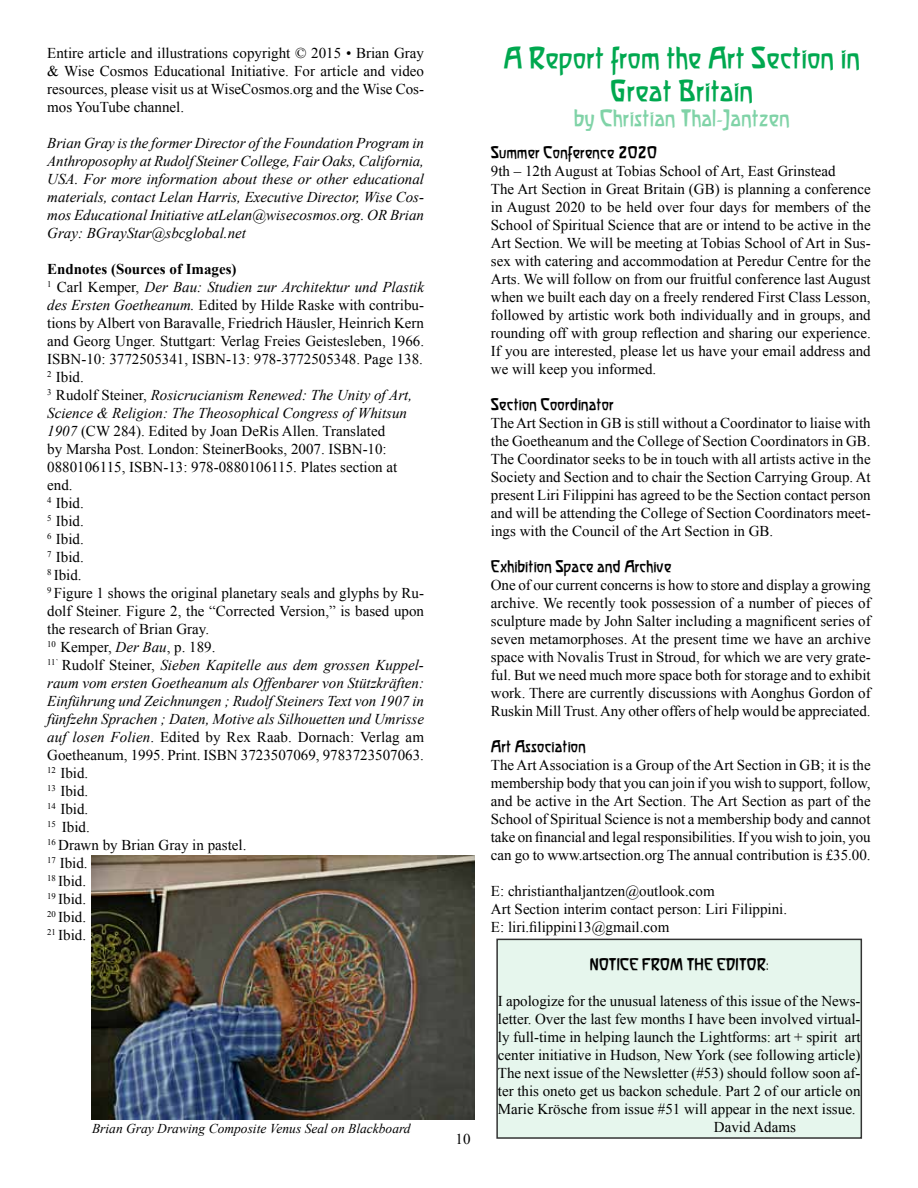
<style>
.page{position:relative;width:918px;height:1188px;background:#fff}
.page>*{position:absolute;margin:0;border:0;box-sizing:border-box;transform-origin:0 0}
.t1{font:700 27px/32.4px "Sagittar Tall";color:#00a84f;text-align:center}
.t2{font:700 21px "Sagittar Tall";color:#80d3a7}
.t3{font:15px/18px "Times New Roman";color:#000;text-align:justify}
.t4{font:italic 15px/18px "Times New Roman";color:#000;text-align:justify}
.t5{font:700 15px "Sagittar Tall";color:#000}
.t6{font:italic 13.5px "Times New Roman";color:#000}
.s1{font-weight:700}
.s2{font-style:italic}
</style>
<div class="page">
<img style="left:92px;top:855px;width:383px;height:264px">
<div style="left:497px;top:939px;width:364px;height:199px;background:#e6f6ed"></div>
<div style="left:496px;top:939px;width:366px;height:200px;border:2px solid #333"></div>
<p class="t3" style="left:47px;top:43px;width:378px">Entire article and illustrations copyright © 2015 • Brian Gray &amp; Wise Cosmos Educational Initiative. For article and video resources, please visit us at WiseCosmos.org and the Wise Cos&shy;mos YouTube channel.</p>
<p class="t4" style="left:47px;top:133px;width:378px">Brian Gray is the former Director of the Foundation Program in Anthroposophy at Rudolf Steiner College, Fair Oaks, California, USA. For more information about these or other educational materials, contact Lelan Harris, Executive Director, Wise Cos&shy;mos Educational Initiative atLelan@wisecosmos.org. OR Brian Gray: BGrayStar@sbcglobal.net</p>
<p class="t3" style="left:47px;top:259px;width:378px;text-align:left"><span class="s1">Endnotes (Sources of Images)<br></span><sup>1</sup> Carl Kemper, <span class="s2">Der Bau: Studien zur Architektur und Plastik des Ersten Goetheanum.</span> Edited by Hilde Raske with contribu&shy;tions by Albert von Baravalle, Friedrich Häusler, Heinrich Kern and Georg Unger. Stuttgart: Verlag Freies Geistesleben, 1966.<br>ISBN-10: 3772505341, ISBN-13: 978-3772505348. Page 138.<br><sup>2</sup> Ibid.<br><sup>3</sup> Rudolf Steiner, <span class="s2">Rosicrucianism Renewed: The Unity of Art, Science &amp; Religion: The Theosophical Congress of Whitsun 1907</span> (CW 284). Edited by Joan DeRis Allen. Translated<br>by Marsha Post. London: SteinerBooks, 2007. ISBN-10:<br>0880106115, ISBN-13: 978-0880106115. Plates section at end.<br><sup>4</sup> Ibid.<br><sup>5</sup> Ibid.<br><sup>6</sup> Ibid.<br><sup>7</sup> Ibid.<br><sup>8</sup> Ibid.<br><sup>9</sup> Figure 1 shows the original planetary seals and glyphs by Ru&shy;dolf Steiner. Figure 2, the “Corrected Version,” is based upon the research of Brian Gray.<br><sup>10</sup> Kemper, <span class="s2">Der Bau</span>, p. 189.<br><sup>11`</sup> Rudolf Steiner, <span class="s2">Sieben Kapitelle aus dem grossen Kuppel&shy;raum vom ersten Goetheanum als Offenbarer von Stützkräften:<br>Einführung und Zeichnungen ; Rudolf Steiners Text von 1907 in fünfzehn Sprachen ; Daten, Motive als Silhouetten und Umrisse auf losen Folien</span>. Edited by Rex Raab. Dornach: Verlag am Goetheanum, 1995. Print. ISBN 3723507069, 9783723507063.<br><sup>12</sup> Ibid.<br><sup>13</sup> Ibid.<br><sup>14</sup> Ibid.<br><sup>15</sup> Ibid.<br><sup>16</sup> Drawn by Brian Gray in pastel.<br><sup>17</sup> Ibid.<br><sup>18</sup> Ibid.<br><sup>19</sup> Ibid.<br><sup>20</sup> Ibid.<br><sup>21</sup> Ibid.</p>
<p class="t6" style="left:92px;top:1119px;width:320px">Brian Gray Drawing Composite Venus Seal on Blackboard</p>
<p class="t3" style="left:456px;top:1130px;width:16px">10</p>
<h1 class="t1" style="left:504px;top:43px;width:358px">A Report from the Art Section in<br>Great Britain</h1>
<h2 class="t2" style="left:574px;top:106px;width:218px">by Christian Thal-Jantzen</h2>
<p class="t5" style="left:491px;top:144px;width:167px">Summer Conference 2020</p>
<p class="t3" style="left:491px;top:162px;width:381px;text-align:left">9th – 12th August at Tobias School of Art, East Grinstead<br>The Art Section in Great Britain (GB) is planning a conference in August 2020 to be held over four days for members of the School of Spiritual Science that are or intend to be active in the Art Section. We will be meeting at Tobias School of Art in Sus&shy;sex with catering and accommodation at Peredur Centre for the Arts. We will follow on from our fruitful conference last August when we built each day on a freely rendered First Class Lesson, followed by artistic work both individually and in groups, and rounding off with group reflection and sharing our experience.<br>If you are interested, please let us have your email address and we will keep you informed.</p>
<p class="t5" style="left:491px;top:396px;width:125px">Section Coordinator</p>
<p class="t3" style="left:491px;top:414px;width:381px">The Art Section in GB is still without a Coordinator to liaise with the Goetheanum and the College of Section Coordinators in GB.<br>The Coordinator seeks to be in touch with all artists active in the Society and Section and to chair the Section Carrying Group. At present Liri Filippini has agreed to be the Section contact person and will be attending the College of Section Coordinators meet&shy;ings with the Council of the Art Section in GB.</p>
<p class="t5" style="left:491px;top:558px;width:182px">Exhibition Space and Archive</p>
<p class="t3" style="left:491px;top:576px;width:381px">One of our current concerns is how to store and display a growing archive. We recently took possession of a number of pieces of sculpture made by John Salter including a magnificent series of seven metamorphoses. At the present time we have an archive space with Novalis Trust in Stroud, for which we are very grate&shy;ful. But we need much more space both for storage and to exhibit work. There are currently discussions with Aonghus Gordon of Ruskin Mill Trust. Any other offers of help would be appreciated.</p>
<p class="t5" style="left:491px;top:738px;width:97px">Art Association</p>
<p class="t3" style="left:491px;top:756px;width:381px">The Art Association is a Group of the Art Section in GB; it is the membership body that you can join if you wish to support, follow, and be active in the Art Section. The Art Section as part of the School of Spiritual Science is not a membership body and cannot take on financial and legal responsibilities. If you wish to join, you can go to www.artsection.org The annual contribution is £35.00.</p>
<p class="t3" style="left:491px;top:882px;width:298px;text-align:left">E: christianthaljantzen@outlook.com<br>Art Section interim contact person: Liri Filippini.<br>E: liri.filippini13@gmail.com</p>
<p class="t5" style="left:590px;top:956px;width:180px">NOTICE FROM THE EDITOR:</p>
<p class="t3" style="left:498px;top:992px;width:364px">I apologize for the unusual lateness of this issue of the News-</p>
<p class="t3" style="left:498px;top:1010px;width:364px">letter. Over the last few months I have been involved virtual-</p>
<p class="t3" style="left:498px;top:1028px;width:364px">ly full-time in helping launch the Lightforms: art + spirit art</p>
<p class="t3" style="left:498px;top:1046px;width:364px">center initiative in Hudson, New York (see following article)</p>
<p class="t3" style="left:498px;top:1064px;width:364px">The next issue of the Newsletter (#53) should follow soon af-</p>
<p class="t3" style="left:498px;top:1082px;width:364px">ter this oneto get us backon schedule. Part 2 of our article on</p>
<p class="t3" style="left:498px;top:1100px;width:359px">Marie Krösche from issue #51 will appear in the next issue.</p>
<p class="t3" style="left:714px;top:1118px;width:84px">David Adams</p>
</div>
